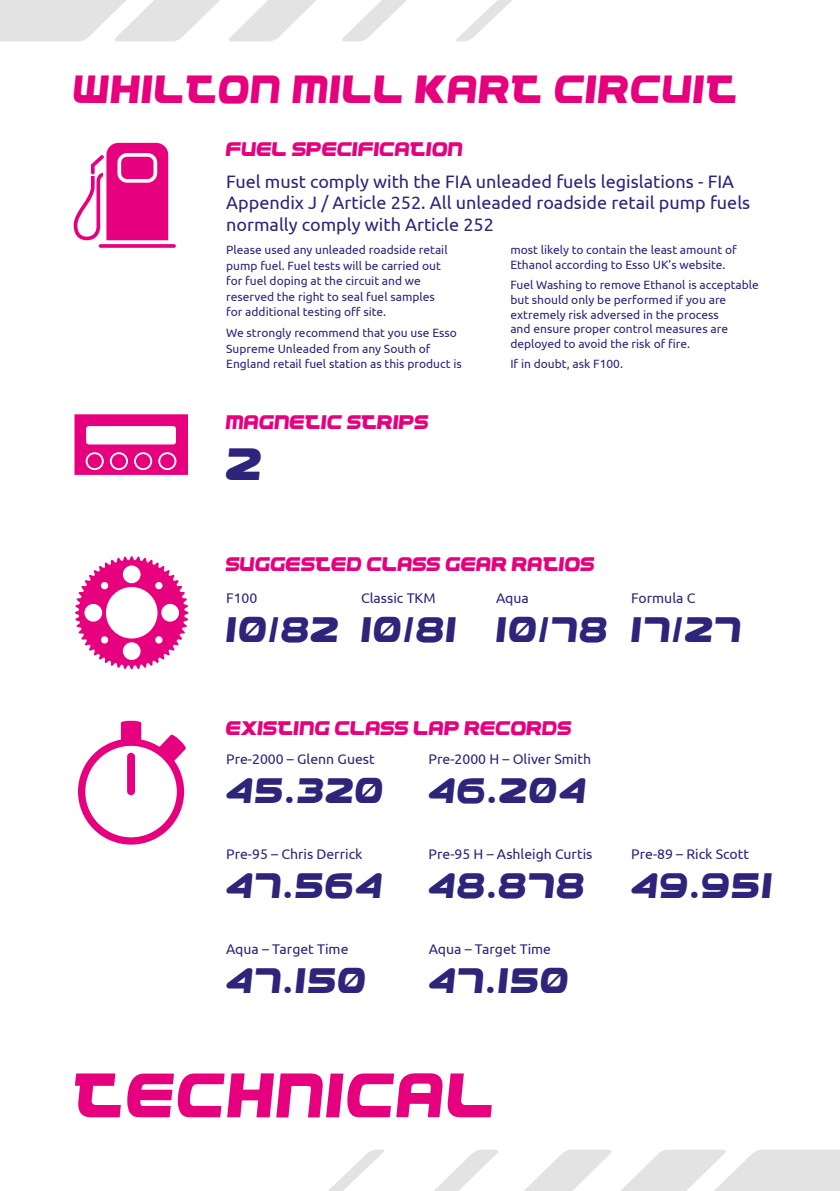
<style>
.page{position:relative;width:840px;height:1191px;background:#fff}
.page>*{position:absolute;margin:0;border:0;box-sizing:border-box;transform-origin:0 0}
.t1{font:64px "F100 UK ZERO";letter-spacing:.075em;color:#e6007d}
.t2{font:46px "F100 UK ZERO";color:#2e247a}
.t3{font:40px "F100 UK ZERO";letter-spacing:.075em;color:#e6007d}
.t4{font:36px "F100 UK ZERO";letter-spacing:.075em;color:#2e247a}
.t5{font:20px "F100 UK ZERO";letter-spacing:.05em;color:#e6007d}
.t6{font:18px/21.6px "Ubuntu";color:#2e247a}
.t7{font:14px "Ubuntu";color:#2e247a}
.t8{font:12px/15.6px "Ubuntu";color:#2e247a}
</style>
<div class="page">
<svg style="left:0;top:0;width:316px;height:41px"></svg>
<svg style="left:342px;top:0;width:65px;height:41px"></svg>
<svg style="left:456px;top:0;width:56px;height:41px"></svg>
<svg style="left:524px;top:1150px;width:315px;height:41px"></svg>
<svg style="left:434px;top:1150px;width:64px;height:41px"></svg>
<svg style="left:328px;top:1150px;width:56px;height:41px"></svg>
<svg style="left:99px;top:244px;width:77px;height:4px"></svg>
<svg style="left:74px;top:143px;width:94px;height:97px"></svg>
<svg style="left:78px;top:720px;width:108px;height:124px"></svg>
<div style="left:127px;top:752px;width:8px;height:43px;background:#e6007d;border-radius:4px"></div>
<svg style="left:75px;top:556px;width:114px;height:114px"></svg>
<svg style="left:74px;top:414px;width:114px;height:61px"></svg>
<h3 class="t3" style="left:74px;top:68px;width:663px">WHILTON MILL KART CIRCUIT</h3>
<h3 class="t5" style="left:226px;top:139px;width:237px">FUEL SPECIFICATION</h3>
<h3 class="t6" style="left:226px;top:170px;width:525px">Fuel must comply with the FIA unleaded fuels legislations - FIA<br>Appendix J / Article 252. All unleaded roadside retail pump fuels normally comply with Article 252</h3>
<p class="t8" style="left:226px;top:242px;width:223px">Please used any unleaded roadside retail pump fuel. Fuel tests will be carried out for fuel doping at the circuit and we reserved the right to seal fuel samples for additional testing off site.</p>
<p class="t8" style="left:226px;top:325px;width:237px">We strongly recommend that you use Esso<br>Supreme Unleaded from any South of<br>England retail fuel station as this product is</p>
<p class="t8" style="left:510px;top:242px;width:228px;line-height:14.8px">most likely to contain the least amount of<br>Ethanol according to Esso UK’s website.</p>
<p class="t8" style="left:510px;top:277px;width:250px;line-height:14.8px">Fuel Washing to remove Ethanol is acceptable but should only be performed if you are extremely risk adversed in the process<br>and ensure proper control measures are deployed to avoid the risk of fire.</p>
<p class="t8" style="left:510px;top:356px;width:114px">If in doubt, ask F100.</p>
<h3 class="t5" style="left:226px;top:411px;width:203px">MAGNETIC STRIPS</h3>
<h2 class="t2" style="left:226px;top:439px;width:36px">2</h2>
<h3 class="t5" style="left:226px;top:553px;width:369px">SUGGESTED CLASS GEAR RATIOS</h3>
<p class="t7" style="left:226px;top:589px;width:33px">F100</p>
<h3 class="t4" style="left:226px;top:610px;width:113px">10/82</h3>
<p class="t7" style="left:361px;top:589px;width:76px">Classic TKM</p>
<h3 class="t4" style="left:361px;top:610px;width:96px">10/81</h3>
<p class="t7" style="left:496px;top:589px;width:34px">Aqua</p>
<h3 class="t4" style="left:496px;top:610px;width:112px">10/78</h3>
<p class="t7" style="left:631px;top:589px;width:66px">Formula C</p>
<h3 class="t4" style="left:631px;top:610px;width:111px">17/27</h3>
<h3 class="t5" style="left:226px;top:717px;width:346px">EXISTING CLASS LAP RECORDS</h3>
<p class="t7" style="left:226px;top:750px;width:150px">Pre-2000 – Glenn Guest</p>
<h3 class="t4" style="left:226px;top:771px;width:158px">45.320</h3>
<p class="t7" style="left:226px;top:845px;width:138px">Pre-95 – Chris Derrick</p>
<h3 class="t4" style="left:226px;top:866px;width:157px">47.564</h3>
<p class="t7" style="left:226px;top:940px;width:124px">Aqua – Target Time</p>
<h3 class="t4" style="left:226px;top:961px;width:141px">47.150</h3>
<p class="t7" style="left:428px;top:750px;width:164px">Pre-2000 H – Oliver Smith</p>
<h3 class="t4" style="left:428px;top:771px;width:158px">46.204</h3>
<p class="t7" style="left:428px;top:845px;width:165px">Pre-95 H – Ashleigh Curtis</p>
<h3 class="t4" style="left:428px;top:866px;width:156px">48.878</h3>
<p class="t7" style="left:428px;top:940px;width:124px">Aqua – Target Time</p>
<h3 class="t4" style="left:428px;top:961px;width:141px">47.150</h3>
<p class="t7" style="left:631px;top:845px;width:119px">Pre-89 – Rick Scott</p>
<h3 class="t4" style="left:631px;top:866px;width:142px">49.951</h3>
<h1 class="t1" style="left:74px;top:1060px;width:420px">TECHNICAL</h1>
</div>
